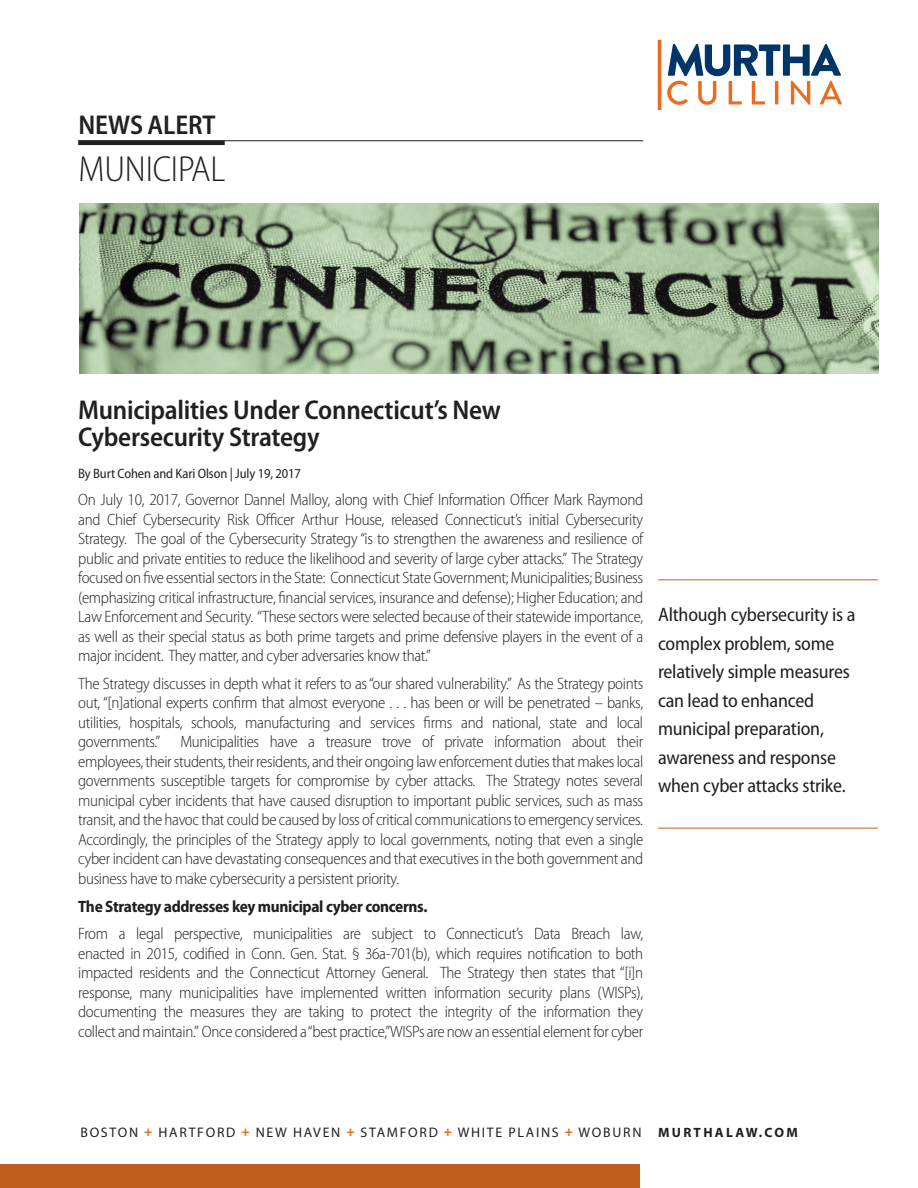
<style>
.page{position:relative;width:918px;height:1188px;background:#fff}
.page>*{position:absolute;margin:0;border:0;box-sizing:border-box;transform-origin:0 0}
.Practice_Group_Area{font:300 semi-condensed 36.3px "Myriad Pro";letter-spacing:-.005em;color:#231f20}
.Title_of_news_alert{font:600 semi-condensed 27.3px/27.3px "Myriad Pro";letter-spacing:-.01em;color:#231f20}
.News_Alert{font:600 semi-condensed 27.3px "Myriad Pro";letter-spacing:-.005em;color:#231f20}
.Pull_quote{font:semi-condensed 19.5px/28.5px "Myriad Pro";letter-spacing:-.01em;color:#231f20}
.Body_copy{font:300 semi-condensed 16.5px/19.5px "Myriad Pro";letter-spacing:-.02em;color:#231f20;text-align:justify}
.Body_copy-2{font:700 semi-condensed 16.5px "Myriad Pro";letter-spacing:-.02em;color:#231f20}
.t1{font:13.8px "Myriad Pro";letter-spacing:.125em;color:#231f20}
.Authors{font:semi-condensed 13.65px "Myriad Pro";letter-spacing:-.01em;color:#231f20}
.s1{font-weight:900;font-stretch:semi-condensed;color:#ea6d1f}
.s2{font-weight:700;font-size:13.5px}
</style>
<div class="page">
<img style="left:80px;top:203px;width:798px;height:170px">
<hr style="left:78px;top:140px;width:565px;height:1px;background:#231f20">
<hr style="left:78px;top:141px;width:147px;height:4px;background:#231f20">
<hr style="left:658px;top:579px;width:220px;height:1px;background:#c05e1f">
<hr style="left:658px;top:828px;width:220px;height:1px;background:#c05e1f">
<svg style="left:667px;top:44px;width:175px;height:61px"></svg>
<hr style="left:658px;top:40px;width:3px;height:70px;background:#ea6d1f">
<div style="left:0;top:1164px;width:640px;height:24px;background:#c05e1f"></div>
<p class="News_Alert" style="left:78px;top:107px;width:139px">NEWS ALERT</p>
<p class="Practice_Group_Area" style="left:79px;top:147px;width:148px">MUNICIPAL</p>
<p class="Title_of_news_alert" style="left:78px;top:396px;width:424px">Municipalities Under Connecticut’s New<br>Cybersecurity Strategy</p>
<p class="Authors" style="left:78px;top:465px;width:224px">By Burt Cohen and Kari Olson | July 19, 2017</p>
<p class="Body_copy" style="left:78px;top:490px;width:567px">On July 10, 2017, Governor Dannel Malloy, along with Chief Information Officer Mark Raymond and Chief Cybersecurity Risk Officer Arthur House, released Connecticut’s initial Cybersecurity Strategy. The goal of the Cybersecurity Strategy “is to strengthen the awareness and resilience of public and private entities to reduce the likelihood and severity of large cyber attacks.” The Strategy focused on five essential sectors in the State: Connecticut State Government; Municipalities; Business (emphasizing critical infrastructure, financial services, insurance and defense); Higher Education; and Law Enforcement and Security. “These sectors were selected because of their statewide importance, as well as their special status as both prime targets and prime defensive players in the event of a major incident. They matter, and cyber adversaries know that.”</p>
<p class="Body_copy" style="left:78px;top:674px;width:567px">The Strategy discusses in depth what it refers to as “our shared vulnerability.” As the Strategy points out, “[n]ational experts confirm that almost everyone . . . has been or will be penetrated – banks, utilities, hospitals, schools, manufacturing and services firms and national, state and local governments.” Municipalities have a treasure trove of private information about their employees, their students, their residents, and their ongoing law enforcement duties that makes local governments susceptible targets for compromise by cyber attacks. The Strategy notes several municipal cyber incidents that have caused disruption to important public services, such as mass transit, and the havoc that could be caused by loss of critical communications to emergency services.<br>Accordingly, the principles of the Strategy apply to local governments, noting that even a single cyber incident can have devastating consequences and that executives in the both government and business have to make cybersecurity a persistent priority.</p>
<p class="Body_copy-2" style="left:78px;top:895px;width:351px">The Strategy addresses key municipal cyber concerns.</p>
<p class="Body_copy" style="left:78px;top:924px;width:567px">From a legal perspective, municipalities are subject to Connecticut’s Data Breach law, enacted in 2015, codified in Conn. Gen. Stat. § 36a-701(b), which requires notification to both impacted residents and the Connecticut Attorney General. The Strategy then states that “[i]n response, many municipalities have implemented written information security plans (WISPs), documenting the measures they are taking to protect the integrity of the information they collect and maintain.” Once considered a “best practice,”WISPs are now an essential element for cyber</p>
<p class="Pull_quote" style="left:658px;top:600px;width:199px">Although cybersecurity is a complex problem, some relatively simple measures can lead to enhanced municipal preparation, awareness and response when cyber attacks strike.</p>
<p class="t1" style="left:80px;top:1124px;width:719px">BOSTON <span class="s1">+</span> HARTFORD <span class="s1">+</span> NEW HAVEN <span class="s1">+</span> STAMFORD <span class="s1">+</span> WHITE PLAINS <span class="s1">+</span> WOBURN <span class="s2">MURTHALAW.COM</span></p>
</div>
